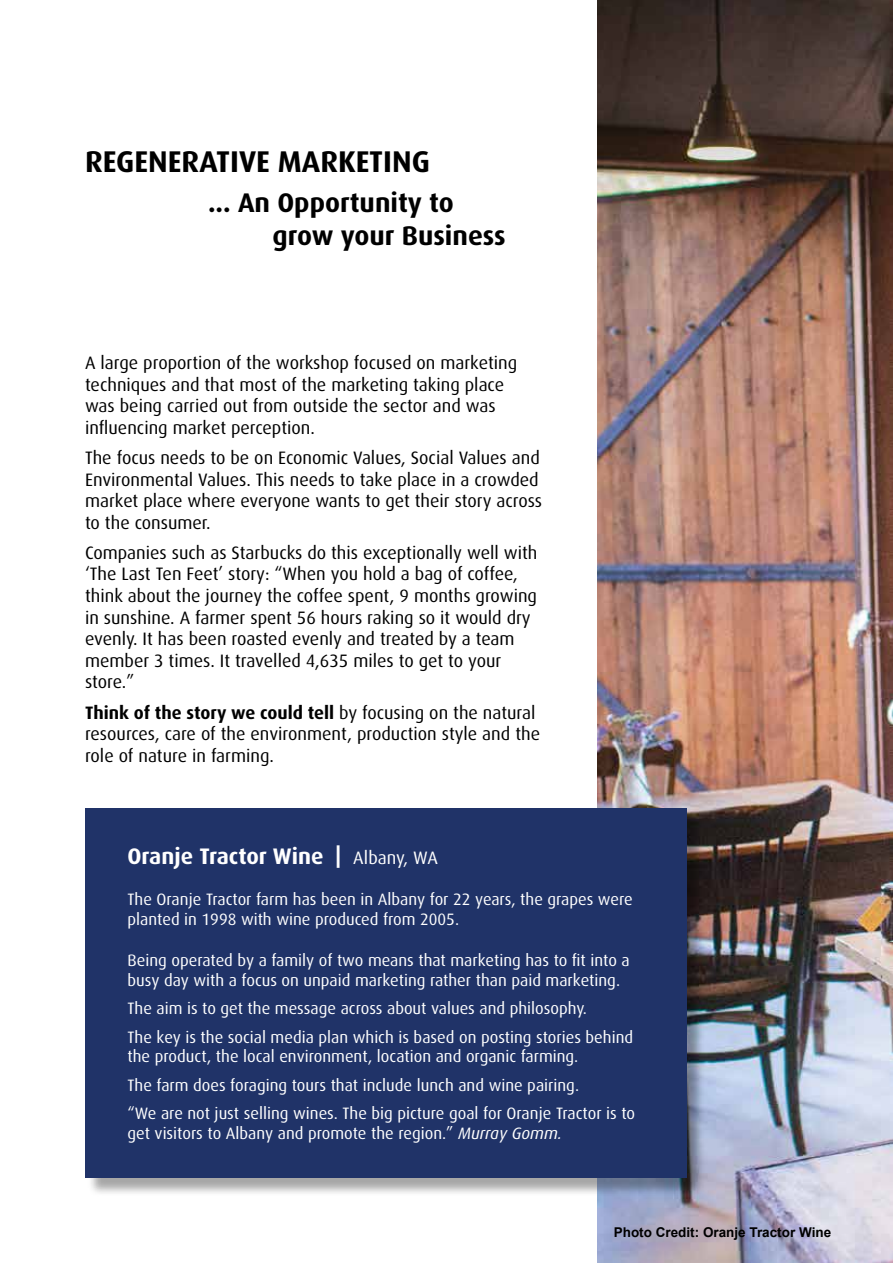
<style>
.page{position:relative;width:893px;height:1263px;background:#fff}
.page>*{position:absolute;margin:0;border:0;box-sizing:border-box;transform-origin:0 0}
.t1{font:700 30px "Dax";color:#000}
.t2{font:700 27px/33px "Dax";color:#000}
.t3{font:700 22.5px "Dax";color:#fff}
.t4{font:18px/21.6px "Dax";color:#000}
.t5{font:16.5px/28.3px "Dax";color:#fff}
.t6{font:700 13.5px "Arial";color:#000}
.s1{font-weight:700}
.s2{font-weight:400;font-size:18px}
.s3{font-style:italic}
</style>
<div class="page">
<img style="left:597px;top:0;width:296px;height:1263px">
<div style="left:87px;top:810px;width:619px;height:387px;background:#000;opacity:.35"></div>
<div style="left:85px;top:808px;width:602px;height:370px;background:#203368"></div>
<h1 class="t1" style="left:85px;top:144px;width:346px">REGENERATIVE MARKETING</h1>
<h2 class="t2" style="left:273px;top:187px;width:234px;text-indent:-65px">... An Opportunity to grow your Business</h2>
<p class="t4" style="left:85px;top:352px;width:434px">A large proportion of the workshop focused on marketing techniques and that most of the marketing taking place was being carried out from outside the sector and was influencing market perception.</p>
<p class="t4" style="left:85px;top:447px;width:459px">The focus needs to be on Economic Values, Social Values and Environmental Values. This needs to take place in a crowded market place where everyone wants to get their story across to the consumer.</p>
<p class="t4" style="left:85px;top:542px;width:454px">Companies such as Starbucks do this exceptionally well with ‘The Last Ten Feet’ story: “When you hold a bag of coffee, think about the journey the coffee spent, 9 months growing in sunshine. A farmer spent 56 hours raking so it would dry evenly. It has been roasted evenly and treated by a team member 3 times. It travelled 4,635 miles to get to your store.”</p>
<p class="t4" style="left:85px;top:702px;width:457px"><span class="s1">Think of the story we could tell</span> by focusing on the natural resources, care of the environment, production style and the role of nature in farming.</p>
<p class="t3" style="left:128px;top:844px;width:312px">Oranje Tractor Wine | <span class="s2">Albany, WA</span></p>
<p class="t5" style="left:128px;top:890px;width:507px;line-height:19.8px">The Oranje Tractor farm has been in Albany for 22 years, the grapes were planted in 1998 with wine produced from 2005.</p>
<p class="t5" style="left:128px;top:951px;width:504px;line-height:19.8px">Being operated by a family of two means that marketing has to fit into a busy day with a focus on unpaid marketing rather than paid marketing.</p>
<p class="t5" style="left:128px;top:994px;width:507px">The aim is to get the message across about values and philosophy.<br>The key is the social media plan which is based on posting stories behind</p>
<p class="t5" style="left:128px;top:1043px;width:509px">the product, the local environment, location and organic farming.<br>The farm does foraging tours that include lunch and wine pairing.<br>“We are not just selling wines. The big picture goal for Oranje Tractor is to</p>
<p class="t5" style="left:128px;top:1119px;width:436px">get visitors to Albany and promote the region.” <span class="s3">Murray Gomm.</span></p>
<p class="t6" style="left:614px;top:1223px;width:219px">Photo Credit: Oranje Tractor Wine</p>
</div>
